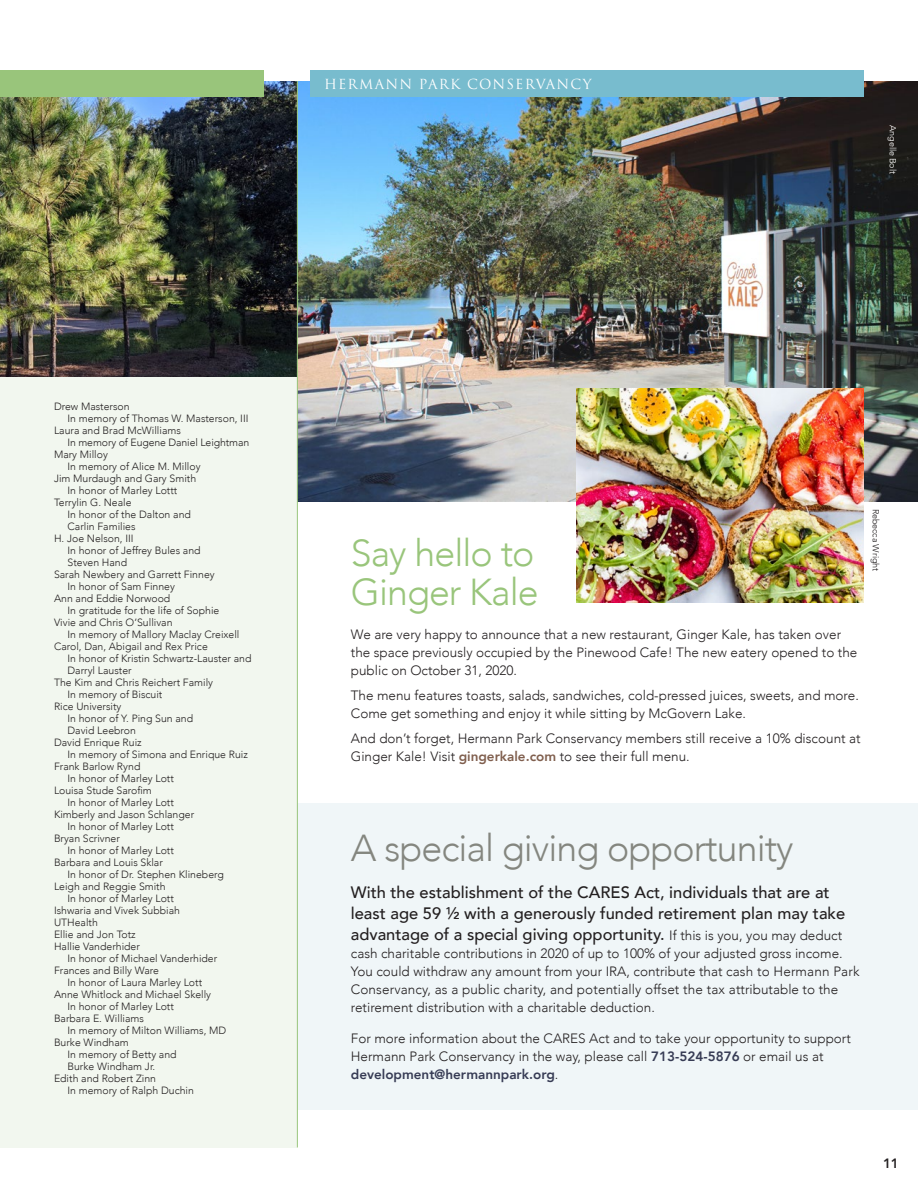
<style>
.page{position:relative;width:918px;height:1188px;background:#fff}
.page>*{position:absolute;margin:0;border:0;box-sizing:border-box;transform-origin:0 0}
.t1{font:300 37.5px "Avenir";letter-spacing:-.025em;color:#84867f}
.t2{font:300 37.5px/39px "Avenir";letter-spacing:-.025em;color:#99c57b}
.t3{font:500 16.5px/21px "Avenir";color:#231f20}
.t4{font:300 13.5px/18px "Avenir";color:#231f20}
.t5{font:13.5px "Trajan Pro";letter-spacing:.09em;color:#fff}
.Donor_Category{font:800 13.5px "Avenir";color:#231f20}
.List_Donor{font:300 10.5px/12px "Avenir";color:#231f20}
.t6{font:300 9px "Avenir";letter-spacing:-.01em;color:#231f20}
.t7{font:300 9px "Avenir";letter-spacing:-.01em;color:#fff}
.s1{font-weight:800;color:#805f4e}
.s2{font-weight:300;font-size:13.5px}
.s3{font-weight:800;color:#373c55}
</style>
<div class="page">
<div style="left:297px;top:803px;width:621px;height:306px;background:#f0f6f8"></div>
<img style="left:0;top:81px;width:297px;height:296px">
<img style="left:298px;top:81px;width:620px;height:420px">
<img style="left:577px;top:389px;width:287px;height:214px">
<div style="left:0;top:377px;width:297px;height:771px;background:#f2f7ef"></div>
<div style="left:0;top:71px;width:264px;height:26px;background:#99c57b"></div>
<div style="left:310px;top:71px;width:554px;height:26px;background:#78bcce"></div>
<hr style="left:297px;top:81px;width:1px;height:1067px;background:#99c57b">
<p class="t5" style="left:324px;top:75px;width:269px">HERMANN PARK CONSERVANCY</p>
<p class="t7" style="left:898px;top:125px;width:50px;rotate:90deg">Angelle Bolt</p>
<p class="List_Donor" style="left:68px;top:401px;width:183px;text-indent:-14px">Drew Masterson<br>In memory of Thomas W. Masterson, III</p>
<p class="List_Donor" style="left:68px;top:425px;width:183px;text-indent:-14px">Laura and Brad McWilliams<br>In memory of Eugene Daniel Leightman</p>
<p class="List_Donor" style="left:68px;top:449px;width:135px;text-indent:-14px">Mary Milloy<br>In memory of Alice M. Milloy</p>
<p class="List_Donor" style="left:54px;top:473px;width:144px;text-align:center">Jim Murdaugh and Gary Smith<br>In honor of Marley Lottt</p>
<p class="List_Donor" style="left:68px;top:497px;width:125px;text-indent:-14px">Terrylin G. Neale<br>In honor of the Dalton and<br>Carlin Families</p>
<p class="List_Donor" style="left:68px;top:533px;width:135px;text-indent:-14px">H. Joe Nelson, III<br>In honor of Jeffrey Bules and<br>Steven Hand</p>
<p class="List_Donor" style="left:68px;top:569px;width:149px;text-indent:-14px">Sarah Newbery and Garrett Finney<br>In honor of Sam Finney</p>
<p class="List_Donor" style="left:68px;top:593px;width:153px;text-indent:-14px">Ann and Eddie Norwood<br>In gratitude for the life of Sophie</p>
<p class="List_Donor" style="left:68px;top:617px;width:173px;text-indent:-14px">Vivie and Chris O’Sullivan<br>In memory of Mallory Maclay Creixell</p>
<p class="List_Donor" style="left:68px;top:641px;width:186px;text-indent:-14px">Carol, Dan, Abigail and Rex Price<br>In honor of Kristin Schwartz-Lauster and<br>Darryl Lauster</p>
<p class="List_Donor" style="left:68px;top:677px;width:147px;text-indent:-14px">The Kim and Chris Reichert Family<br>In memory of Biscuit</p>
<p class="List_Donor" style="left:68px;top:701px;width:127px;text-indent:-14px">Rice University<br>In honor of Y. Ping Sun and<br>David Leebron</p>
<p class="List_Donor" style="left:68px;top:737px;width:182px;text-indent:-14px">David Enrique Ruiz<br>In memory of Simona and Enrique Ruiz</p>
<p class="List_Donor" style="left:68px;top:761px;width:108px;text-indent:-14px">Frank Barlow Rynd<br>In honor of Marley Lott</p>
<p class="List_Donor" style="left:68px;top:785px;width:108px;text-indent:-14px">Louisa Stude Sarofim<br>In honor of Marley Lott</p>
<p class="List_Donor" style="left:68px;top:809px;width:128px;text-indent:-14px">Kimberly and Jason Schlanger<br>In honor of Marley Lott</p>
<p class="List_Donor" style="left:68px;top:833px;width:108px;text-indent:-14px">Bryan Scrivner<br>In honor of Marley Lott</p>
<p class="List_Donor" style="left:68px;top:857px;width:158px;text-indent:-14px">Barbara and Louis Sklar<br>In honor of Dr. Stephen Klineberg</p>
<p class="List_Donor" style="left:68px;top:881px;width:108px;text-indent:-14px">Leigh and Reggie Smith<br>In honor of Marley Lott</p>
<p class="List_Donor" style="left:54px;top:905px;width:128px">Ishwaria and Vivek Subbiah</p>
<p class="List_Donor" style="left:54px;top:917px;width:45px">UTHealth</p>
<p class="List_Donor" style="left:54px;top:929px;width:83px">Ellie and Jon Totz</p>
<p class="List_Donor" style="left:68px;top:941px;width:151px;text-indent:-14px">Hallie Vanderhider<br>In honor of Michael Vanderhider</p>
<p class="List_Donor" style="left:68px;top:965px;width:136px;text-indent:-14px">Frances and Billy Ware<br>In honor of Laura Marley Lott</p>
<p class="List_Donor" style="left:68px;top:989px;width:145px;text-indent:-14px">Anne Whitlock and Michael Skelly<br>In honor of Marley Lott</p>
<p class="List_Donor" style="left:68px;top:1013px;width:160px;text-indent:-14px">Barbara E. Williams<br>In memory of Milton Williams, MD</p>
<p class="List_Donor" style="left:68px;top:1037px;width:111px;text-indent:-14px">Burke Windham<br>In memory of Betty and<br>Burke Windham Jr.</p>
<p class="List_Donor" style="left:68px;top:1073px;width:128px;text-indent:-14px">Edith and Robert Zinn<br>In memory of Ralph Duchin</p>
<p class="t2" style="left:351px;top:534px;width:189px">Say hello to<br>Ginger Kale</p>
<p class="t4" style="left:351px;top:626px;width:508px">We are very happy to announce that a new restaurant, Ginger Kale, has taken over the space previously occupied by the Pinewood Cafe! The new eatery opened to the public on October 31, 2020.</p>
<p class="t4" style="left:351px;top:686px;width:510px">The menu features toasts, salads, sandwiches, cold-pressed juices, sweets, and more.<br>Come get something and enjoy it while sitting by McGovern Lake.</p>
<p class="t4" style="left:351px;top:729px;width:511px">And don’t forget, Hermann Park Conservancy members still receive a 10% discount at<br>Ginger Kale! Visit <span class="s1">gingerkale.com</span> to see their full menu.</p>
<p class="t6" style="left:881px;top:509px;width:64px;rotate:90deg">Rebecca Wright</p>
<p class="t1" style="left:351px;top:826px;width:444px">A special giving opportunity</p>
<p class="t3" style="left:351px;top:880px;width:496px">With the establishment of the CARES Act, individuals that are at least age 59 ½ with a generously funded retirement plan may take advantage of a special giving opportunity. <span class="s2">If this is you, you may deduct</span></p>
<p class="t4" style="left:351px;top:944px;width:510px">cash charitable contributions in 2020 of up to 100% of your adjusted gross income.<br>You could withdraw any amount from your IRA, contribute that cash to Hermann Park Conservancy, as a public charity, and potentially offset the tax attributable to the retirement distribution with a charitable deduction.</p>
<p class="t4" style="left:351px;top:1029px;width:502px">For more information about the CARES Act and to take your opportunity to support<br>Hermann Park Conservancy in the way, please call <span class="s3">713-524-5876</span> or email us at <span class="s3">development@hermannpark.org</span>.</p>
<p class="Donor_Category" style="left:883px;top:1153px;width:17px">11</p>
</div>
